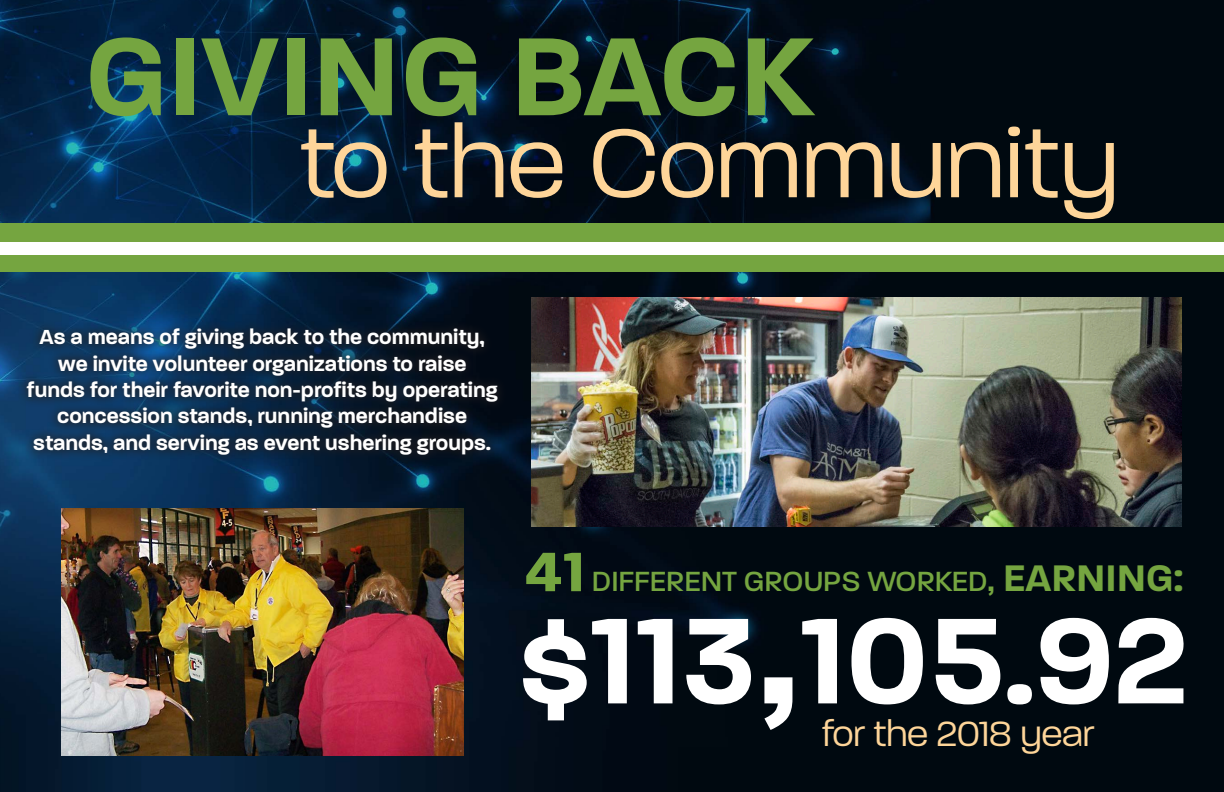
<style>
.page{position:relative;width:1224px;height:792px;background:#fff}
.page>*{position:absolute;margin:0;border:0;box-sizing:border-box;transform-origin:0 0}
.t1{font:600 132px "Paralucent";color:#fff}
.t2{font:600 120px "Paralucent";color:#75a540}
.t3{font:300 106px "Paralucent";color:#fed599}
.t4{font:300 38px "Paralucent";color:#fed599}
.t5{font:500 30px "Paralucent";color:#75a540}
.t6{font:600 22px/26.4px "Paralucent";color:#fff;text-align:center}
.s1{font-weight:700;font-size:60px}
.s2{font-family:"Arial";font-weight:900;font-size:22px}
.s3{font-weight:600;font-size:40px}
.s4{font-family:"Arial";font-weight:900}
</style>
<div class="page">
<img style="left:0;top:0;width:1224px;height:792px">
<div style="left:17px;top:318px;width:491px;height:147px;background:#231f20;opacity:.75"></div>
<div style="left:0;top:223px;width:1224px;height:49px;background:#75a540"></div>
<div style="left:0;top:242px;width:1224px;height:13px;background:#fff"></div>
<img style="left:532px;top:297px;width:649px;height:230px">
<img style="left:61px;top:508px;width:402px;height:248px">
<p class="t2" style="left:85px;top:5px;width:727px">GIVING BACK</p>
<p class="t3" style="left:299px;top:102px;width:821px">to the Community</p>
<p class="t6" style="left:27px;top:324px;width:473px">As a means of giving back to the community, we invite volunteer organizations to raise funds for their favorite non-profits by operating concession stands, running merchandise stands, and serving as event ushering groups.</p>
<p class="t5" style="left:525px;top:564px;width:660px"><span class="s1">41</span> DIFFERENT GROUPS WORKED<span class="s2">,</span> <span class="s3">EARNING:</span></p>
<p class="t1" style="left:520px;top:582px;width:671px">$113<span class="s4">,</span>105.92</p>
<p class="t4" style="left:822px;top:712px;width:274px">for the 2018 year</p>
</div>
